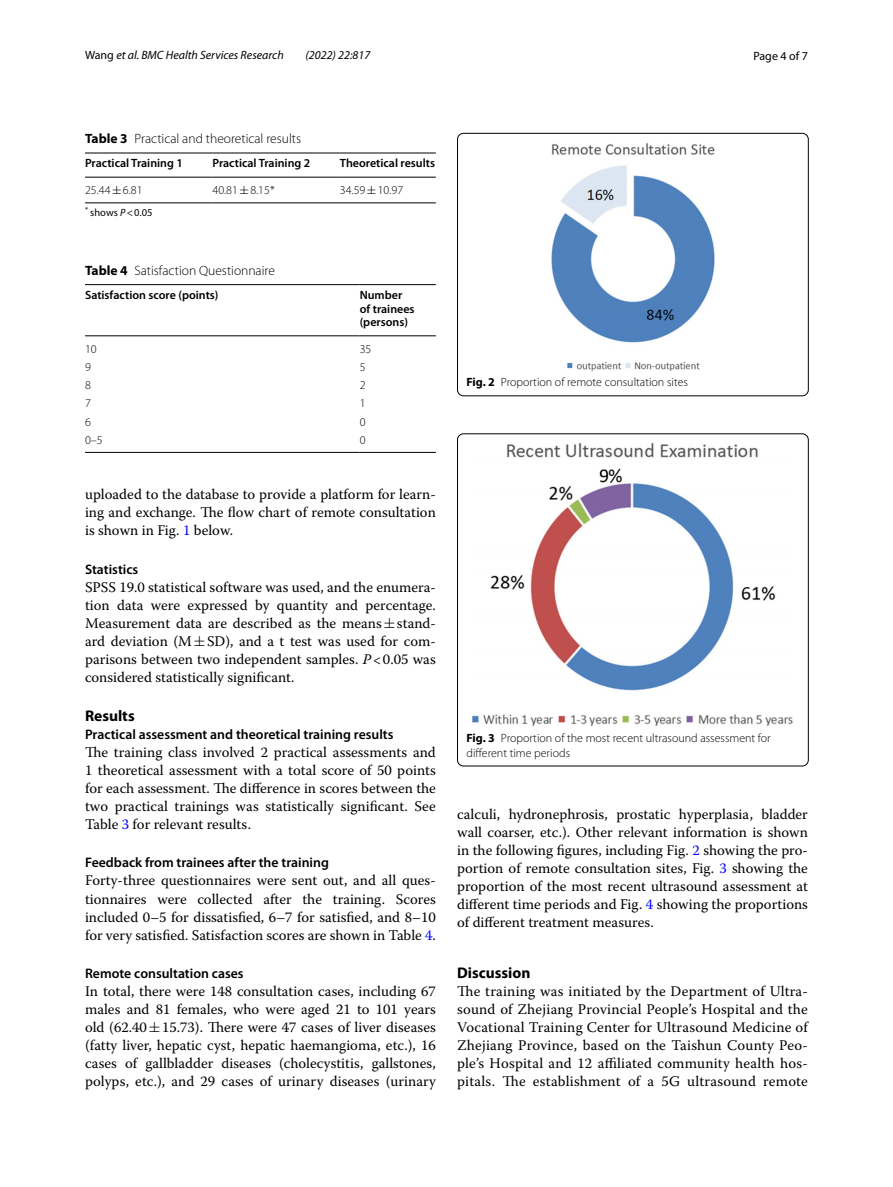
<style>
.page{position:relative;width:893px;height:1187px;background:#fff}
.page>*{position:absolute;margin:0;border:0;box-sizing:border-box;transform-origin:0 0}
.t1{font:700 15.45px "Myriad Pro";color:#000}
.t2{font:14.7px/18px "Warnock Pro";color:#000;text-align:justify}
.t3{font:600 13.8px "Myriad Pro";color:#000}
.t4{font:300 13.5px "Myriad Pro";color:#000}
.t5{font:300 12px/15px "Myriad Pro";color:#000}
.t6{font:600 12px/13.5px "Myriad Pro";color:#000}
.t7{font:italic 12px "Myriad Pro";color:#000}
.t8{font:12px "Myriad Pro";color:#000}
.t9{font:10.5px "Myriad Pro";color:#000}
.s1{font-style:normal}
.s2{font-weight:700}
.s3{font-family:"MTSY";font-weight:400}
.s4{font-style:italic}
.s5{color:#00f}
.s6{font-family:"MTSY"}
</style>
<div class="page">
<hr style="left:85px;top:153px;width:127px;height:1px;background:#000">
<hr style="left:85px;top:177px;width:127px;height:1px;background:#000">
<hr style="left:212px;top:153px;width:128px;height:1px;background:#000">
<hr style="left:212px;top:177px;width:128px;height:1px;background:#000">
<hr style="left:340px;top:153px;width:96px;height:1px;background:#000">
<hr style="left:340px;top:177px;width:96px;height:1px;background:#000">
<hr style="left:85px;top:202px;width:127px;height:1px;background:#000">
<hr style="left:212px;top:202px;width:128px;height:1px;background:#000">
<hr style="left:340px;top:202px;width:96px;height:1px;background:#000">
<hr style="left:85px;top:284px;width:275px;height:1px;background:#000">
<hr style="left:85px;top:335px;width:275px;height:1px;background:#000">
<hr style="left:360px;top:284px;width:76px;height:1px;background:#000">
<hr style="left:360px;top:335px;width:76px;height:1px;background:#000">
<hr style="left:85px;top:452px;width:275px;height:1px;background:#000">
<hr style="left:360px;top:452px;width:76px;height:1px;background:#000">
<img style="left:551px;top:143px;width:164px;height:228px">
<div style="left:457px;top:133px;width:351px;height:263px;border:1px solid #000;border-radius:6px"></div>
<img style="left:472px;top:443px;width:321px;height:283px">
<div style="left:457px;top:433px;width:351px;height:333px;border:1px solid #000;border-radius:6px"></div>
<p class="t7" style="left:85px;top:48px;width:200px"><span class="s1">Wang</span> et al. BMC Health Services Research</p>
<p class="t7" style="left:306px;top:48px;width:66px">(2022) 22:817</p>
<p class="t8" style="left:753px;top:48px;width:56px">Page 4 of 7</p>
<p class="t4" style="left:85px;top:131px;width:218px"><span class="s2">Table 3</span> Practical and theoretical results</p>
<p class="t6" style="left:85px;top:156px;width:99px">Practical Training 1</p>
<p class="t6" style="left:212px;top:156px;width:99px">Practical Training 2</p>
<p class="t6" style="left:340px;top:156px;width:97px">Theoretical results</p>
<p class="t5" style="left:85px;top:183px;width:59px">25.44<span class="s3">±</span>6.81</p>
<p class="t5" style="left:212px;top:183px;width:64px">40.81<span class="s3">±</span>8.15*</p>
<p class="t5" style="left:340px;top:183px;width:65px">34.59<span class="s3">±</span>10.97</p>
<p class="t9" style="left:85px;top:206px;width:69px"><sup>*</sup> shows <span class="s4">P</span>&lt;0.05</p>
<p class="t4" style="left:85px;top:263px;width:191px"><span class="s2">Table 4</span> Satisfaction Questionnaire</p>
<p class="t6" style="left:85px;top:288px;width:135px">Satisfaction score (points)</p>
<p class="t6" style="left:360px;top:288px;width:56px">Number of trainees (persons)</p>
<p class="t5" style="left:85px;top:341px;width:13px">10</p>
<p class="t5" style="left:360px;top:341px;width:13px">35</p>
<p class="t5" style="left:85px;top:360px;width:7px">9</p>
<p class="t5" style="left:360px;top:360px;width:7px">5</p>
<p class="t5" style="left:85px;top:378px;width:7px">8</p>
<p class="t5" style="left:360px;top:378px;width:7px">2</p>
<p class="t5" style="left:85px;top:396px;width:7px">7</p>
<p class="t5" style="left:360px;top:396px;width:7px">1</p>
<p class="t5" style="left:85px;top:414px;width:7px">6</p>
<p class="t5" style="left:360px;top:414px;width:7px">0</p>
<p class="t5" style="left:85px;top:432px;width:19px">0–5</p>
<p class="t5" style="left:360px;top:432px;width:7px">0</p>
<p class="t2" style="left:85px;top:485px;width:352px">uploaded to the database to provide a platform for learn&shy;ing and exchange. The flow chart of remote consultation is shown in Fig. <span class="s5">1</span> below.</p>
<p class="t3" style="left:85px;top:560px;width:55px">Statistics</p>
<p class="t2" style="left:85px;top:578px;width:352px">SPSS 19.0 statistical software was used, and the enumera&shy;tion data were expressed by quantity and percentage.<br>Measurement data are described as the means<span class="s6">±</span>stand&shy;ard deviation (M<span class="s6">±</span>SD), and a t test was used for com&shy;parisons between two independent samples. <span class="s4">P</span>&lt;0.05 was considered statistically significant.</p>
<p class="t1" style="left:85px;top:705px;width:51px">Results</p>
<p class="t3" style="left:85px;top:725px;width:310px">Practical assessment and theoretical training results</p>
<p class="t2" style="left:85px;top:742px;width:352px">The training class involved 2 practical assessments and 1 theoretical assessment with a total score of 50 points for each assessment. The difference in scores between the two practical trainings was statistically significant. See Table <span class="s5">3</span> for relevant results.</p>
<p class="t3" style="left:85px;top:854px;width:245px">Feedback from trainees after the training</p>
<p class="t2" style="left:85px;top:871px;width:352px">Forty-three questionnaires were sent out, and all ques&shy;tionnaires were collected after the training. Scores included 0–5 for dissatisfied, 6–7 for satisfied, and 8–10 for very satisfied. Satisfaction scores are shown in Table <span class="s5">4</span>.</p>
<p class="t3" style="left:85px;top:964px;width:160px">Remote consultation cases</p>
<p class="t2" style="left:85px;top:982px;width:352px">In total, there were 148 consultation cases, including 67 males and 81 females, who were aged 21 to 101 years old (62.40<span class="s6">±</span>15.73). There were 47 cases of liver diseases (fatty liver, hepatic cyst, hepatic haemangioma, etc.), 16 cases of gallbladder diseases (cholecystitis, gallstones, polyps, etc.), and 29 cases of urinary diseases (urinary</p>
<p class="t5" style="left:466px;top:375px;width:223px"><span class="s2">Fig. 2</span> Proportion of remote consultation sites</p>
<p class="t5" style="left:466px;top:730px;width:306px"><span class="s2">Fig. 3</span> Proportion of the most recent ultrasound assessment for different time periods</p>
<p class="t2" style="left:457px;top:804px;width:352px">calculi, hydronephrosis, prostatic hyperplasia, bladder wall coarser, etc.). Other relevant information is shown in the following figures, including Fig. <span class="s5">2</span> showing the pro&shy;portion of remote consultation sites, Fig. <span class="s5">3</span> showing the proportion of the most recent ultrasound assessment at different time periods and Fig. <span class="s5">4</span> showing the proportions of different treatment measures.</p>
<p class="t1" style="left:457px;top:963px;width:75px">Discussion</p>
<p class="t2" style="left:457px;top:982px;width:352px">The training was initiated by the Department of Ultra&shy;sound of Zhejiang Provincial People’s Hospital and the Vocational Training Center for Ultrasound Medicine of Zhejiang Province, based on the Taishun County Peo&shy;ple’s Hospital and 12 affiliated community health hos&shy;pitals. The establishment of a 5G ultrasound remote</p>
</div>
